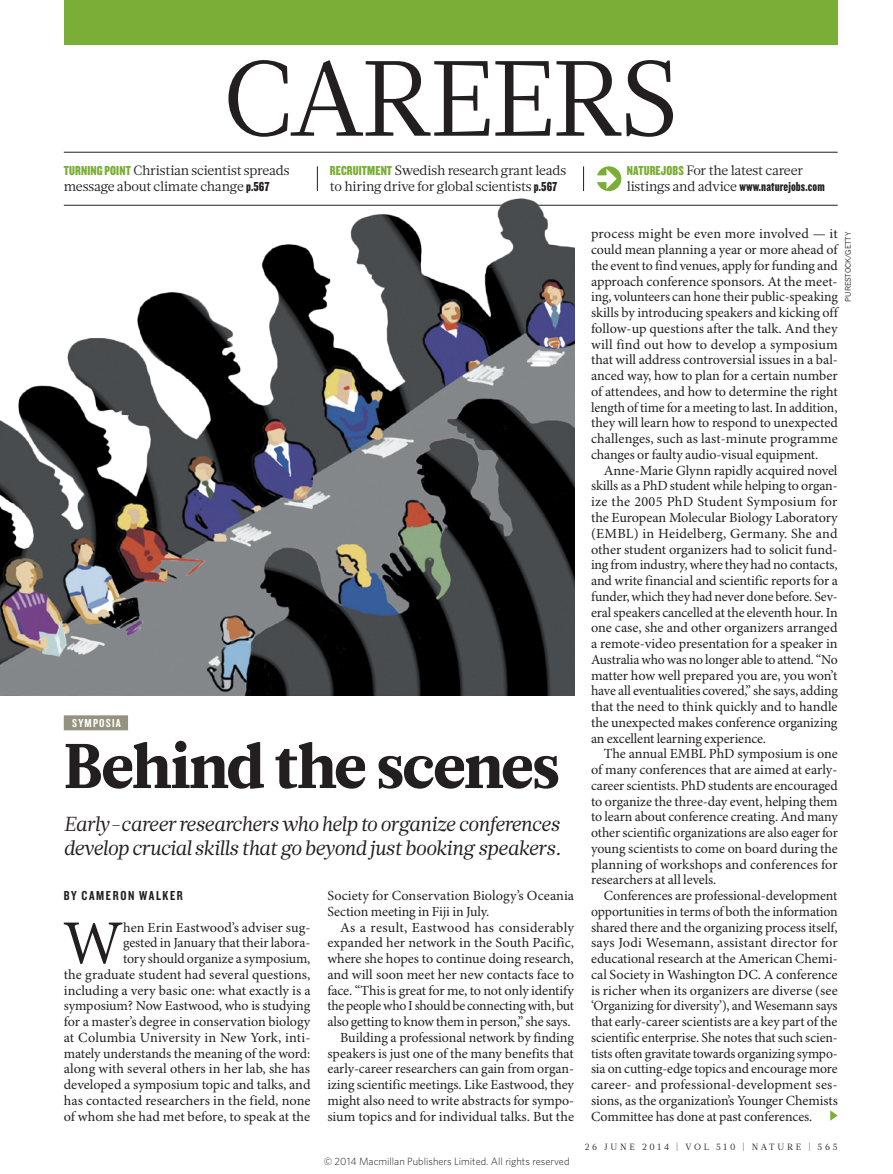
<style>
.page{position:relative;width:893px;height:1174px;background:#fff}
.page>*{position:absolute;margin:0;border:0;box-sizing:border-box;transform-origin:0 0}
.SECTION_HEADING{font:106.5px "Glosa Math";letter-spacing:-.025em;color:#231f20}
.HEAD_42{font:900 63px "Glosa Math";letter-spacing:-.02em;color:#231f20}
.BODY_DROP_CAP{font:62.4px "Minion Pro";color:#231f20}
.INTRO{font:italic 20.25px/23.7px "Glosa Math";letter-spacing:-.01em;color:#231f20}
.BODY_INDENT{font:13.95px/15.8px "Minion Pro";letter-spacing:-.01em;color:#231f20;text-align:justify}
.BODY_DROP_CAP-2{font:13.95px/15.8px "Minion Pro";color:#231f20;text-align:right}
.MINI_TOC_TEXT{font:13.5px/15.8px "Glosa Math";letter-spacing:-.01em;color:#231f20}
.AUTHOR_BYLINE{font:13.5px "Knockout 49 Liteweight";letter-spacing:.12em;color:#231f20}
.SUBJECT_STRAP{font:12px "Knockout 49 Liteweight";letter-spacing:.1em;color:#fff}
.t1{font:300 10.5px "Whitney";color:#1d1d1b}
.t2{font:9px "Glosa Math";letter-spacing:.3em;color:#231f20}
.PIC_CREDIT{font:7.5px "News Gothic MTOT";color:#231f20}
.s1{font-family:"Knockout 69 Full Liteweight";color:#7aae36}
.s2{font-family:"Knockout 69 Full Liteweight"}
</style>
<div class="page">
<div style="left:597px;top:166px;width:24px;height:25px;background:#7aae36;border-radius:50%"></div>
<div style="left:596px;top:175px;width:12px;height:7px;background:#fff"></div>
<svg style="left:606px;top:169px;width:11px;height:20px"></svg>
<svg style="left:830px;top:1110px;width:8px;height:10px"></svg>
<div style="left:64px;top:715px;width:64px;height:15px;background:#95937f"></div>
<div style="left:64px;top:0;width:774px;height:45px;background:#7aae36"></div>
<hr style="left:64px;top:152px;width:774px;height:1px;background:#231f20">
<svg style="left:317px;top:166px;width:1px;height:25px"></svg>
<svg style="left:583px;top:166px;width:1px;height:25px"></svg>
<hr style="left:64px;top:205px;width:774px;height:1px;background:#231f20">
<img style="left:0;top:198px;width:574px;height:497px">
<p class="SECTION_HEADING" style="left:223px;top:29px;width:457px">CAREERS</p>
<p class="MINI_TOC_TEXT" style="left:64px;top:163px;width:227px"><span class="s1">TURNING POINT</span> Christian scientist spreads message about climate change <span class="s2">p.567</span></p>
<p class="MINI_TOC_TEXT" style="left:330px;top:163px;width:238px"><span class="s1">RECRUITMENT</span> Swedish research grant leads to hiring drive for global scientists <span class="s2">p.567</span></p>
<p class="MINI_TOC_TEXT" style="left:627px;top:163px;width:199px"><span class="s1">NATUREJOBS</span> For the latest career listings and advice <span class="s2">www.naturejobs.com</span></p>
<p class="SUBJECT_STRAP" style="left:72px;top:715px;width:50px">SYMPOSIA</p>
<p class="HEAD_42" style="left:64px;top:724px;width:497px">Behind the scenes</p>
<p class="INTRO" style="left:64px;top:812px;width:499px">Early-career researchers who help to organize conferences develop crucial skills that go beyond just booking speakers.</p>
<p class="AUTHOR_BYLINE" style="left:64px;top:887px;width:121px">BY CAMERON WALKER</p>
<p class="BODY_DROP_CAP" style="left:63px;top:906px;width:62px">W</p>
<p class="BODY_DROP_CAP-2" style="left:64px;top:920px;width:248px">hen Erin Eastwood’s adviser sug-<br>gested in January that their labora-<br>tory should organize a symposium,<br>the graduate student had several questions, including a very basic one: what exactly is a symposium? Now Eastwood, who is studying for a master’s degree in conservation biology at Columbia University in New York, inti&shy;mately understands the meaning of the word: along with several others in her lab, she has developed a symposium topic and talks, and has contacted researchers in the field, none of whom she had met before, to speak at the</p>
<p class="BODY_DROP_CAP-2" style="left:327px;top:888px;width:248px;text-align:left">Society for Conservation Biology’s Oceania<br>Section meeting in Fiji in July.</p>
<p class="BODY_INDENT" style="left:327px;top:920px;width:248px;text-indent:13px">As a result, Eastwood has considerably expanded her network in the South Pacific, where she hopes to continue doing research, and will soon meet her new contacts face to face. “This is great for me, to not only identify the people who I should be connecting with, but also getting to know them in person,” she says.</p>
<p class="BODY_INDENT" style="left:327px;top:1030px;width:248px;text-indent:13px">Building a professional network by finding speakers is just one of the many benefits that early-career researchers can gain from organ&shy;izing scientific meetings. Like Eastwood, they might also need to write abstracts for sympo&shy;sium topics and for individual talks. But the</p>
<p class="t1" style="left:324px;top:1154px;width:247px">© 2014 Macmillan Publishers Limited. All rights reserved</p>
<p class="BODY_INDENT" style="left:591px;top:227px;width:248px">process might be even more involved — it could mean planning a year or more ahead of the event to find venues, apply for funding and approach conference sponsors. At the meet&shy;ing, volunteers can hone their public-speaking skills by introducing speakers and kicking off follow-up questions after the talk. And they will find out how to develop a symposium that will address controversial issues in a bal&shy;anced way, how to plan for a certain number of attendees, and how to determine the right length of time for a meeting to last. In addition, they will learn how to respond to unexpected challenges, such as last-minute programme changes or faulty audio-visual equipment.</p>
<p class="BODY_INDENT" style="left:591px;top:463px;width:248px;text-indent:13px">Anne-Marie Glynn rapidly acquired novel skills as a PhD student while helping to organ&shy;ize the 2005 PhD Student Symposium for the European Molecular Biology Laboratory (EMBL) in Heidelberg, Germany. She and other student organizers had to solicit fund&shy;ing from industry, where they had no contacts, and write financial and scientific reports for a funder, which they had never done before. Sev&shy;eral speakers cancelled at the eleventh hour. In one case, she and other organizers arranged a remote-video presentation for a speaker in Australia who was no longer able to attend. “No matter how well prepared you are, you won’t have all eventualities covered,” she says, adding that the need to think quickly and to handle the unexpected makes conference organizing an excellent learning experience.</p>
<p class="BODY_INDENT" style="left:591px;top:746px;width:248px;text-indent:13px">The annual EMBL PhD symposium is one of many conferences that are aimed at early&shy;career scientists. PhD students are encouraged to organize the three-day event, helping them to learn about conference creating. And many other scientific organizations are also eager for young scientists to come on board during the planning of workshops and conferences for researchers at all levels.</p>
<p class="BODY_INDENT" style="left:591px;top:888px;width:248px;text-indent:13px">Conferences are professional-development opportunities in terms of both the information shared there and the organizing process itself, says Jodi Wesemann, assistant director for educational research at the American Chemi&shy;cal Society in Washington DC. A conference is richer when its organizers are diverse (see ‘Organizing for diversity’), and Wesemann says that early-career scientists are a key part of the scientific enterprise. She notes that such scien&shy;tists often gravitate towards organizing sympo&shy;sia on cutting-edge topics and encourage more career- and professional-development ses&shy;sions, as the organization’s Younger Chemists Committee has done at past conferences.</p>
<p class="PIC_CREDIT" style="left:843px;top:301px;width:71px;rotate:-90deg">PURESTOCK/GETTY</p>
<p class="t2" style="left:585px;top:1141px;width:254px">26 JUNE 2014 | VOL 510 | NATURE | 565</p>
</div>
